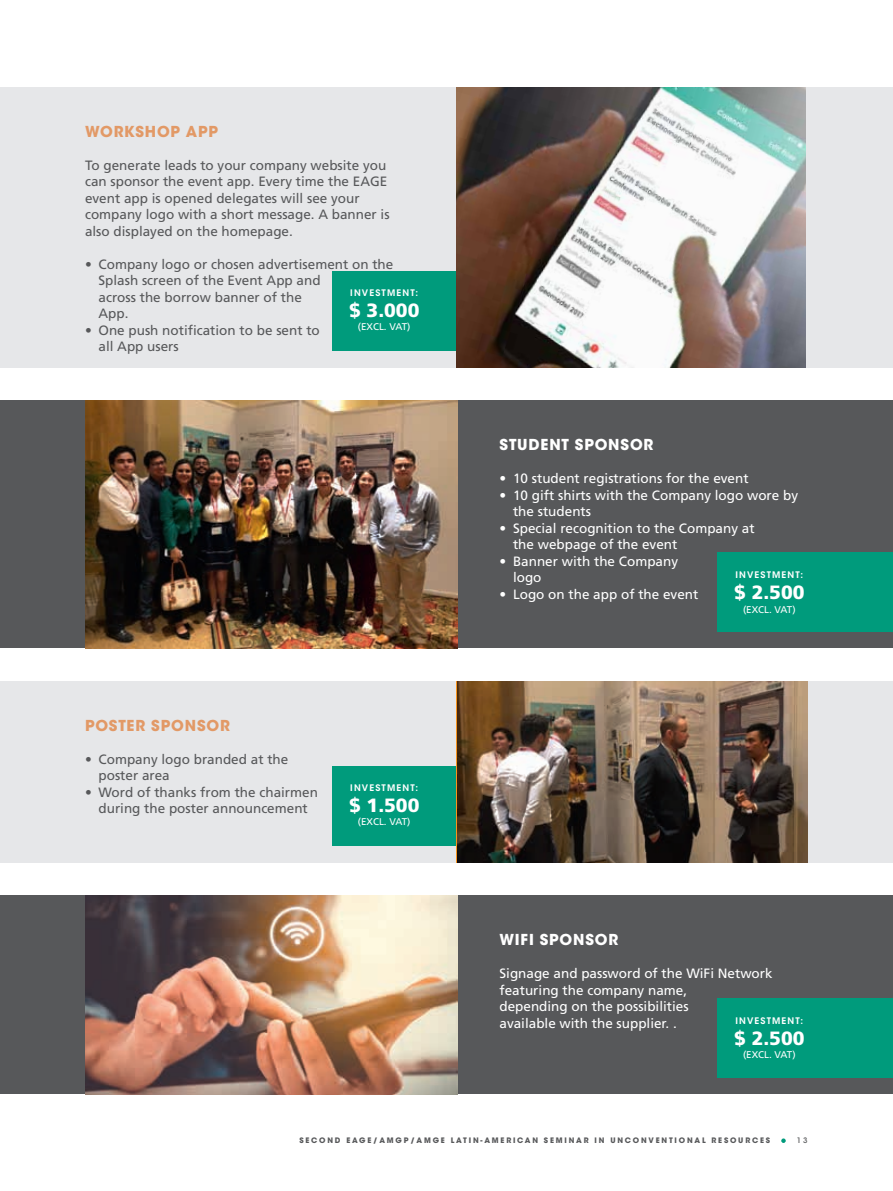
<style>
.page{position:relative;width:893px;height:1191px;background:#fff}
.page>*{position:absolute;margin:0;border:0;box-sizing:border-box;transform-origin:0 0}
.t1{font:900 19.2px "Frutiger LT Std";color:#fff}
._01-HEADER_1_white{font:700 15px "ITC Avant Garde Std";letter-spacing:.055em;color:#fff}
._01-HEADER_1{font:700 15px "ITC Avant Garde Std";letter-spacing:.055em;color:#e29966}
._00-BODY_text{font:13.5px/16.5px "Frutiger LT Std";color:#57585a}
._00-BODY_text-2{font:13.5px/16.5px "Frutiger LT Std";color:#fff}
.t2{font:9.75px "Frutiger LT Std";color:#fff}
.t3{font:600 9px "ITC Avant Garde Std";letter-spacing:.13em;color:#fff}
.t4{font:700 7.5px "ITC Avant Garde Std";letter-spacing:.24em;color:#57585a}
.t5{font:500 7.5px "ITC Avant Garde Std";color:#57585a}
</style>
<div class="page">
<svg style="left:781px;top:1138px;width:5px;height:5px"></svg>
<div style="left:0;top:87px;width:893px;height:281px;background:#e6e7e9"></div>
<div style="left:333px;top:271px;width:124px;height:80px;background:#009b7c"></div>
<img style="left:457px;top:87px;width:348px;height:281px">
<div style="left:0;top:400px;width:893px;height:248px;background:#57585a"></div>
<img style="left:85px;top:400px;width:372px;height:248px">
<div style="left:718px;top:552px;width:175px;height:80px;background:#009b7c"></div>
<div style="left:0;top:681px;width:893px;height:181px;background:#e6e7e9"></div>
<div style="left:333px;top:766px;width:124px;height:80px;background:#009b7c"></div>
<img style="left:457px;top:681px;width:351px;height:181px">
<div style="left:0;top:895px;width:893px;height:198px;background:#57585a"></div>
<img style="left:85px;top:895px;width:372px;height:199px">
<div style="left:718px;top:998px;width:175px;height:80px;background:#009b7c"></div>
<p class="_01-HEADER_1" style="left:85px;top:121px;width:134px">WORKSHOP APP</p>
<p class="_00-BODY_text" style="left:85px;top:157px;width:306px">To generate leads to your company website you can sponsor the event app. Every time the EAGE event app is opened delegates will see your company logo with a short message. A banner is also displayed on the homepage.</p>
<p class="_00-BODY_text" style="left:99px;top:256px;width:296px;text-indent:-14px">• Company logo or chosen advertisement on the<br>Splash screen of the Event App and<br>across the borrow banner of the<br>App.</p>
<p class="_00-BODY_text" style="left:99px;top:322px;width:223px;text-indent:-14px">• One push notification to be sent to all App users</p>
<p class="t3" style="left:350px;top:287px;width:69px">INVESTMENT:</p>
<p class="t1" style="left:349px;top:298px;width:72px">$ 3.000</p>
<p class="t2" style="left:358px;top:321px;width:54px">(EXCL. VAT)</p>
<p class="_01-HEADER_1" style="left:85px;top:715px;width:146px">POSTER SPONSOR</p>
<p class="_00-BODY_text" style="left:99px;top:751px;width:191px;text-indent:-14px">• Company logo branded at the poster area</p>
<p class="_00-BODY_text" style="left:85px;top:784px;width:234px;text-align:center">• Word of thanks from the chairmen during the poster announcement</p>
<p class="t3" style="left:350px;top:781px;width:69px">INVESTMENT:</p>
<p class="t1" style="left:349px;top:793px;width:72px">$ 1.500</p>
<p class="t2" style="left:358px;top:816px;width:54px">(EXCL. VAT)</p>
<p class="_01-HEADER_1_white" style="left:500px;top:435px;width:155px">STUDENT SPONSOR</p>
<p class="_00-BODY_text-2" style="left:500px;top:470px;width:251px">• 10 student registrations for the event</p>
<p class="_00-BODY_text-2" style="left:513px;top:487px;width:287px;text-indent:-14px">• 10 gift shirts with the Company logo wore by the students</p>
<p class="_00-BODY_text-2" style="left:513px;top:520px;width:243px;text-indent:-14px">• Special recognition to the Company at the webpage of the event</p>
<p class="_00-BODY_text-2" style="left:513px;top:553px;width:167px;text-indent:-14px">• Banner with the Company logo</p>
<p class="_00-BODY_text-2" style="left:500px;top:586px;width:200px">• Logo on the app of the event</p>
<p class="t3" style="left:735px;top:569px;width:69px">INVESTMENT:</p>
<p class="t1" style="left:734px;top:580px;width:72px">$ 2.500</p>
<p class="t2" style="left:743px;top:603px;width:54px">(EXCL. VAT)</p>
<p class="_01-HEADER_1_white" style="left:500px;top:930px;width:120px">WIFI SPONSOR</p>
<p class="_00-BODY_text-2" style="left:500px;top:965px;width:275px">Signage and password of the WiFi Network featuring the company name,<br>depending on the possibilities<br>available with the supplier. .</p>
<p class="t3" style="left:735px;top:1014px;width:69px">INVESTMENT:</p>
<p class="t1" style="left:734px;top:1026px;width:72px">$ 2.500</p>
<p class="t2" style="left:743px;top:1049px;width:54px">(EXCL. VAT)</p>
<p class="t4" style="left:299px;top:1135px;width:472px">SECOND EAGE/AMGP/AMGE LATIN-AMERICAN SEMINAR IN UNCONVENTIONAL RESOURCES</p>
<p class="t5" style="left:797px;top:1136px;width:12px">13</p>
</div>
